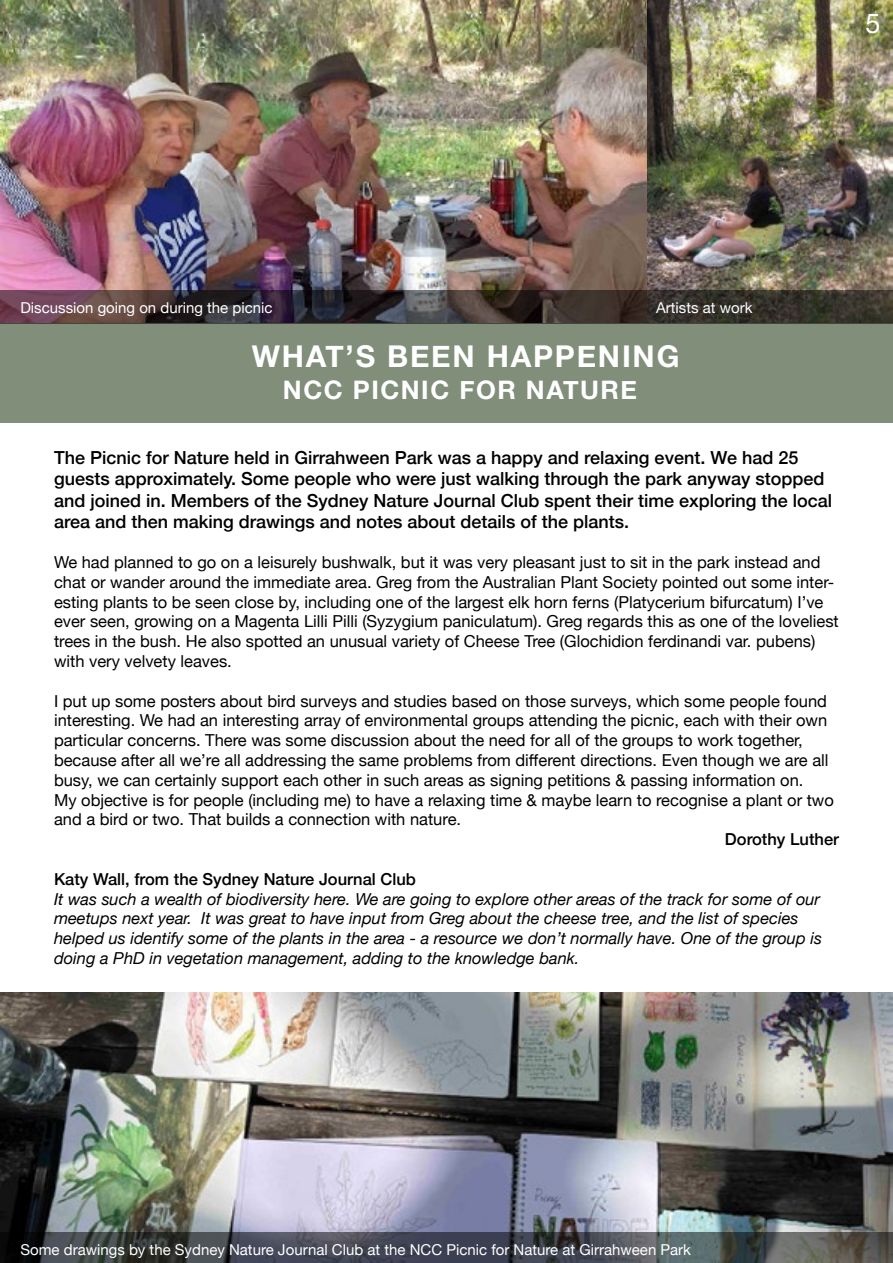
<style>
.page{position:relative;width:893px;height:1263px;background:#fff}
.page>*{position:absolute;margin:0;border:0;box-sizing:border-box;transform-origin:0 0}
.t1{font:700 30px "Helvetica Neue";letter-spacing:.06em;color:#fff}
.t2{font:27px "Helvetica Neue";color:#fff}
.t3{font:700 25.5px "Helvetica Neue";letter-spacing:.06em;color:#fff}
.t4{font:500 18px/21.6px "Helvetica Neue";color:#000}
.t5{font:16.5px/19.8px "Helvetica Neue";color:#000}
.t6{font:italic 16.5px/19.8px "Helvetica Neue";color:#000}
.t7{font:500 16.5px "Helvetica Neue";color:#000}
.t8{font:15px "Helvetica Neue";color:#fff}
</style>
<div class="page">
<div style="left:0;top:323px;width:893px;height:99px;background:#808e7a"></div>
<img style="left:0;top:0;width:647px;height:291px">
<img style="left:647px;top:0;width:246px;height:323px">
<img style="left:0;top:992px;width:893px;height:271px">
<svg style="left:0;top:291px;width:892px;height:33px;background:#3e3434"></svg>
<svg style="left:0;top:1233px;width:892px;height:30px;background:#44484e"></svg>
<h2 class="t2" style="left:866px;top:4px;width:17px">5</h2>
<p class="t8" style="left:20px;top:297px;width:253px">Discussion going on during the picnic</p>
<p class="t8" style="left:656px;top:297px;width:98px">Artists at work</p>
<h1 class="t1" style="left:252px;top:333px;width:429px">WHAT’S BEEN HAPPENING</h1>
<h3 class="t3" style="left:283px;top:370px;width:356px">NCC PICNIC FOR NATURE</h3>
<p class="t4" style="left:54px;top:445px;width:780px">The Picnic for Nature held in Girrahween Park was a happy and relaxing event. We had 25 guests approximately. Some people who were just walking through the park anyway stopped and joined in. Members of the Sydney Nature Journal Club spent their time exploring the local area and then making drawings and notes about details of the plants.</p>
<p class="t5" style="left:54px;top:553px;width:786px">We had planned to go on a leisurely bushwalk, but it was very pleasant just to sit in the park instead and chat or wander around the immediate area. Greg from the Australian Plant Society pointed out some inter&shy;esting plants to be seen close by, including one of the largest elk horn ferns (Platycerium bifurcatum) I’ve ever seen, growing on a Magenta Lilli Pilli (Syzygium paniculatum). Greg regards this as one of the loveliest trees in the bush. He also spotted an unusual variety of Cheese Tree (Glochidion ferdinandi var. pubens) with very velvety leaves.</p>
<p class="t5" style="left:54px;top:692px;width:781px">I put up some posters about bird surveys and studies based on those surveys, which some people found interesting. We had an interesting array of environmental groups attending the picnic, each with their own particular concerns. There was some discussion about the need for all of the groups to work together, because after all we’re all addressing the same problems from different directions. Even though we are all busy, we can certainly support each other in such areas as signing petitions &amp; passing information on.<br>My objective is for people (including me) to have a relaxing time &amp; maybe learn to recognise a plant or two and a bird or two. That builds a connection with nature.</p>
<p class="t7" style="left:725px;top:826px;width:115px">Dorothy Luther</p>
<p class="t7" style="left:54px;top:866px;width:363px">Katy Wall, from the Sydney Nature Journal Club</p>
<p class="t6" style="left:54px;top:890px;width:770px">It was such a wealth of biodiversity here. We are going to explore other areas of the track for some of our meetups next year. It was great to have input from Greg about the cheese tree, and the list of species helped us identify some of the plants in the area - a resource we don’t normally have. One of the group is doing a PhD in vegetation management, adding to the knowledge bank.</p>
<p class="t8" style="left:20px;top:1239px;width:672px">Some drawings by the Sydney Nature Journal Club at the NCC Picnic for Nature at Girrahween Park</p>
</div>
